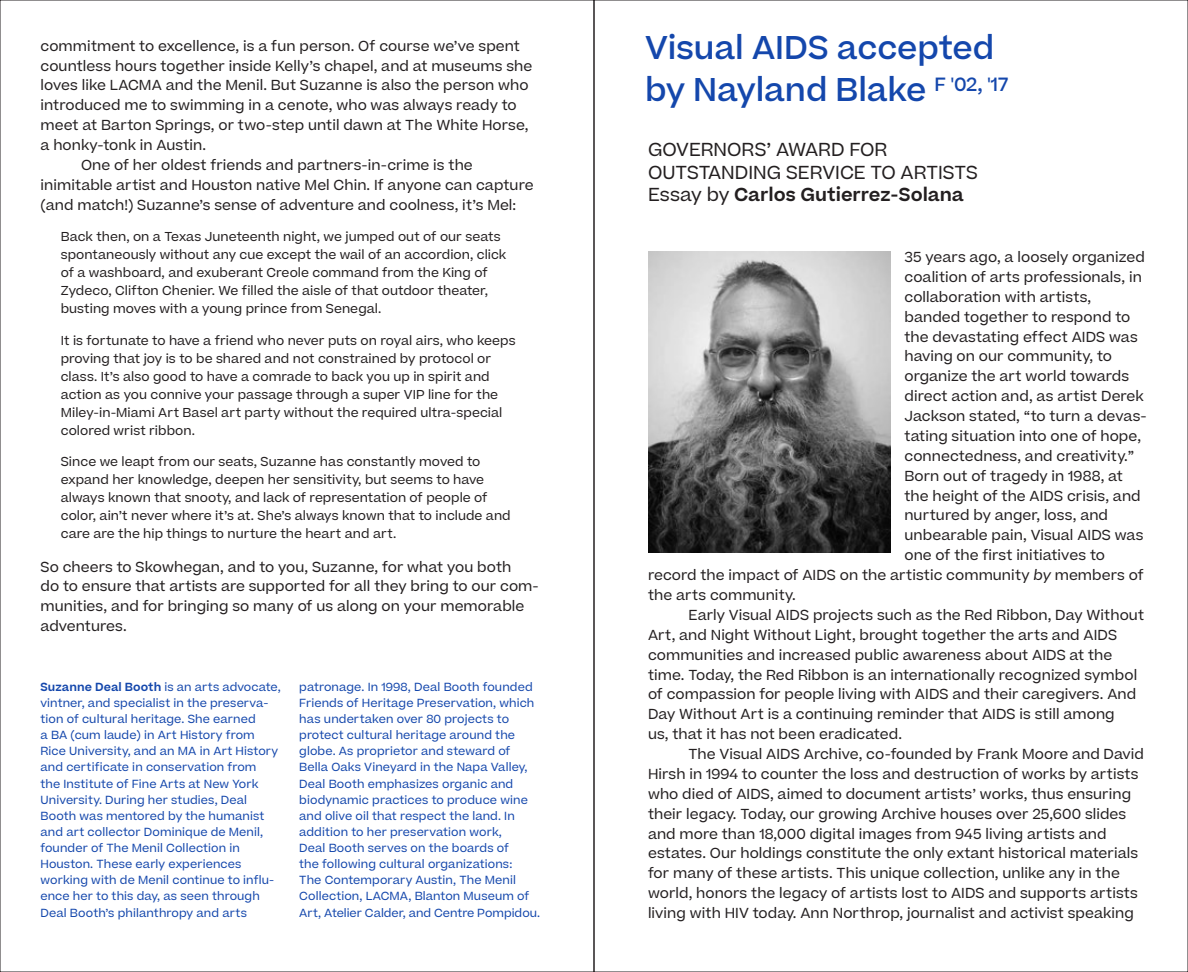
<style>
.page{position:relative;width:1188px;height:972px;background:#fff}
.page>*{position:absolute;margin:0;border:0;box-sizing:border-box;transform-origin:0 0}
.big_title{font:500 31.5px/42px "Beatrice";color:#1447ac}
.para{font:18px/22.5px "Beatrice";color:#231f20}
.para-2{font:600 18px "Beatrice";color:#231f20}
.essay_para2{font:13.8px/19.8px "Beatrice";letter-spacing:.005em;color:#231f20}
.essay_para{font:13.8px/19.8px "Beatrice";letter-spacing:.005em;color:#231f20}
.essay_block{font:12.3px/18px "Beatrice";letter-spacing:.005em;color:#231f20}
.bio1{font:11.25px/16px "Beatrice";letter-spacing:.01em;color:#1447ac}
.s1{font-weight:600}
.s2{font-weight:400}
.s3{font-style:italic}
</style>
<div class="page">
<img style="left:648px;top:252px;width:243px;height:301px">
<p class="essay_para2" style="left:40px;top:36px;width:493px">commitment to excellence, is a fun person. Of course we’ve spent countless hours together inside Kelly’s chapel, and at museums she loves like LACMA and the Menil. But Suzanne is also the person who introduced me to swimming in a cenote, who was always ready to meet at Barton Springs, or two-step until dawn at The White Horse, a honky-tonk in Austin.</p>
<p class="essay_para2" style="left:40px;top:155px;width:495px;text-indent:40px">One of her oldest friends and partners-in-crime is the inimitable artist and Houston native Mel Chin. If anyone can capture (and match!) Suzanne’s sense of adventure and coolness, it’s Mel:</p>
<p class="essay_block" style="left:61px;top:228px;width:447px">Back then, on a Texas Juneteenth night, we jumped out of our seats spontaneously without any cue except the wail of an accordion, click of a washboard, and exuberant Creole command from the King of Zydeco, Clifton Chenier. We filled the aisle of that outdoor theater, busting moves with a young prince from Senegal.</p>
<p class="essay_block" style="left:61px;top:331px;width:457px">It is fortunate to have a friend who never puts on royal airs, who keeps proving that joy is to be shared and not constrained by protocol or class. It’s also good to have a comrade to back you up in spirit and action as you connive your passage through a super VIP line for the Miley-in-Miami Art Basel art party without the required ultra-special colored wrist ribbon.</p>
<p class="essay_block" style="left:61px;top:453px;width:451px">Since we leapt from our seats, Suzanne has constantly moved to expand her knowledge, deepen her sensitivity, but seems to have always known that snooty, and lack of representation of people of color, ain’t never where it’s at. She’s always known that to include and care are the hip things to nurture the heart and art.</p>
<p class="essay_para" style="left:40px;top:556px;width:500px">So cheers to Skowhegan, and to you, Suzanne, for what you both<br>do to ensure that artists are supported for all they bring to our com&shy;munities, and for bringing so many of us along on your memorable adventures.</p>
<p class="bio1" style="left:40px;top:679px;width:242px"><span class="s1">Suzanne Deal Booth</span> is an arts advocate, vintner, and specialist in the preserva&shy;tion of cultural heritage. She earned<br>a BA (cum laude) in Art History from Rice University, and an MA in Art History and certificate in conservation from<br>the Institute of Fine Arts at New York University. During her studies, Deal Booth was mentored by the humanist and art collector Dominique de Menil, founder of The Menil Collection in Houston. These early experiences working with de Menil continue to influ&shy;ence her to this day, as seen through Deal Booth’s philanthropy and arts</p>
<p class="bio1" style="left:299px;top:679px;width:242px">patronage. In 1998, Deal Booth founded Friends of Heritage Preservation, which has undertaken over 80 projects to protect cultural heritage around the globe. As proprietor and steward of Bella Oaks Vineyard in the Napa Valley, Deal Booth emphasizes organic and biodynamic practices to produce wine and olive oil that respect the land. In addition to her preservation work,<br>Deal Booth serves on the boards of<br>the following cultural organizations:<br>The Contemporary Austin, The Menil Collection, LACMA, Blanton Museum of Art, Atelier Calder, and Centre Pompidou.</p>
<p class="big_title" style="left:645px;top:26px;width:365px">Visual AIDS accepted by Nayland Blake <sup>F</sup> <sup>'02,</sup> <sup>'17</sup></p>
<p class="para" style="left:648px;top:138px;width:332px">GOVERNORS’ AWARD FOR<br>OUTSTANDING SERVICE TO ARTISTS</p>
<p class="para-2" style="left:648px;top:183px;width:317px"><span class="s2">Essay by</span> Carlos Gutierrez-Solana</p>
<p class="essay_para" style="left:904px;top:247px;width:242px">35 years ago, a loosely organized</p>
<p class="essay_para" style="left:904px;top:267px;width:239px">coalition of arts professionals, in</p>
<p class="essay_para" style="left:904px;top:287px;width:188px">collaboration with artists,</p>
<p class="essay_para" style="left:904px;top:307px;width:227px">banded together to respond to</p>
<p class="essay_para" style="left:904px;top:327px;width:235px">the devastating effect AIDS was</p>
<p class="essay_para" style="left:904px;top:346px;width:209px">having on our community, to</p>
<p class="essay_para" style="left:904px;top:366px;width:226px">organize the art world towards</p>
<p class="essay_para" style="left:904px;top:386px;width:241px">direct action and, as artist Derek</p>
<p class="essay_para" style="left:904px;top:406px;width:244px">Jackson stated, “to turn a devas-</p>
<p class="essay_para" style="left:904px;top:426px;width:238px">tating situation into one of hope,</p>
<p class="essay_para" style="left:904px;top:446px;width:231px">connectedness, and creativity.”</p>
<p class="essay_para" style="left:904px;top:466px;width:220px">Born out of tragedy in 1988, at</p>
<p class="essay_para" style="left:904px;top:486px;width:238px">the height of the AIDS crisis, and</p>
<p class="essay_para" style="left:904px;top:505px;width:205px">nurtured by anger, loss, and</p>
<p class="essay_para" style="left:904px;top:525px;width:241px">unbearable pain, Visual AIDS was</p>
<p class="essay_para" style="left:904px;top:545px;width:202px">one of the first initiatives to</p>
<p class="essay_para" style="left:648px;top:565px;width:497px">record the impact of AIDS on the artistic community <span class="s3">by</span> members of</p>
<p class="essay_para" style="left:648px;top:585px;width:149px">the arts community.</p>
<p class="essay_para2" style="left:648px;top:605px;width:498px;text-indent:40px">Early Visual AIDS projects such as the Red Ribbon, Day Without Art, and Night Without Light, brought together the arts and AIDS communities and increased public awareness about AIDS at the time. Today, the Red Ribbon is an internationally recognized symbol of compassion for people living with AIDS and their caregivers. And Day Without Art is a continuing reminder that AIDS is still among<br>us, that it has not been eradicated.</p>
<p class="essay_para2" style="left:648px;top:744px;width:497px;text-indent:40px">The Visual AIDS Archive, co-founded by Frank Moore and David Hirsh in 1994 to counter the loss and destruction of works by artists who died of AIDS, aimed to document artists’ works, thus ensuring their legacy. Today, our growing Archive houses over 25,600 slides and more than 18,000 digital images from 945 living artists and estates. Our holdings constitute the only extant historical materials for many of these artists. This unique collection, unlike any in the world, honors the legacy of artists lost to AIDS and supports artists living with HIV today. Ann Northrop, journalist and activist speaking</p>
</div>
